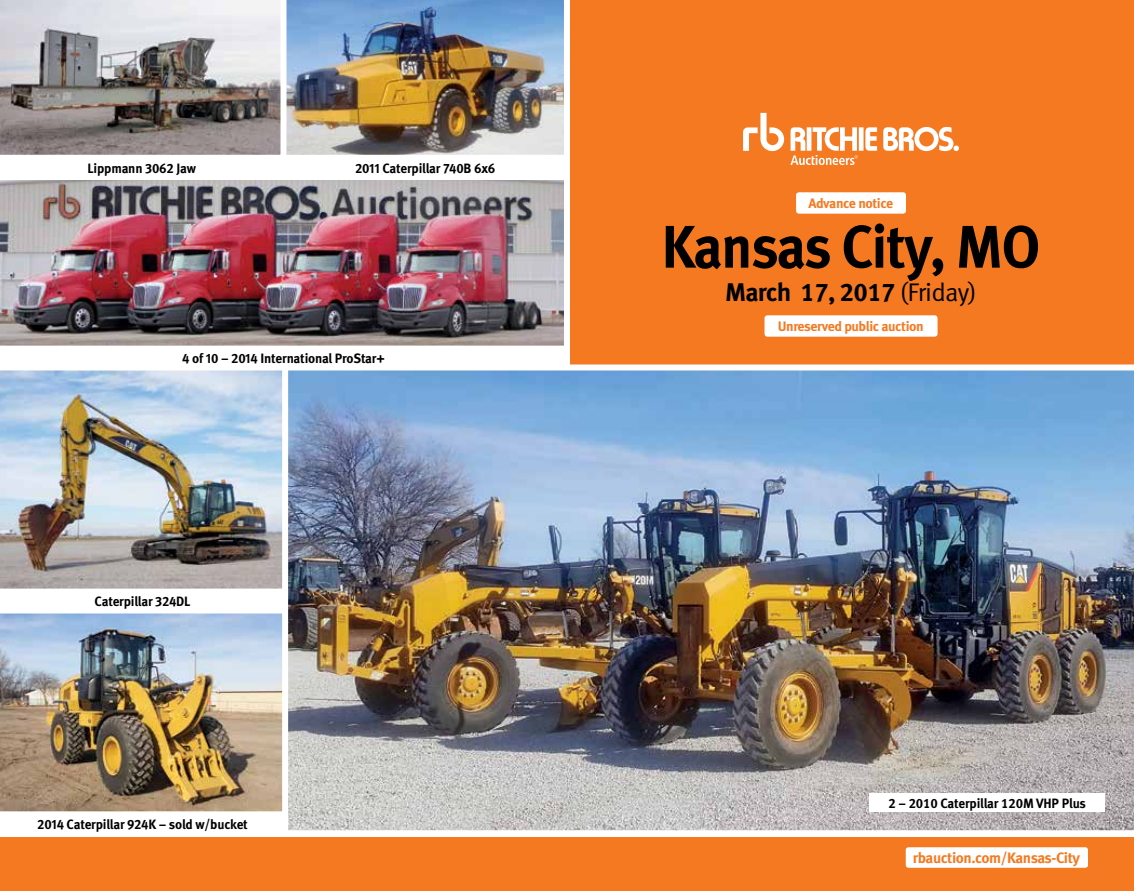
<style>
.page{position:relative;width:1134px;height:891px;background:#fff}
.page>*{position:absolute;margin:0;border:0;box-sizing:border-box;transform-origin:0 0}
.t1{font:700 60px "Meta Pro";letter-spacing:-.03em;color:#000;scale:.95 1}
.t2{font:700 25.5px "Meta Pro";letter-spacing:-.03em;color:#000}
.t3{font:700 15px "Meta Pro";letter-spacing:-.03em;color:#f47920}
.t4{font:700 13.65px "Meta Pro";letter-spacing:-.03em;color:#f47920}
.t5{font:700 13.5px "Meta Pro";letter-spacing:-.015em;color:#000}
.s1{font-weight:400}
</style>
<div class="page">
<div style="left:570px;top:0;width:564px;height:365px;background:#f47920"></div>
<div style="left:0;top:837px;width:1134px;height:54px;background:#f47920"></div>
<div style="left:906px;top:847px;width:182px;height:21px;background:#fff;border-radius:3px"></div>
<div style="left:796px;top:192px;width:110px;height:22px;background:#fff;border-radius:3px"></div>
<div style="left:765px;top:315px;width:173px;height:22px;background:#fff;border-radius:3px"></div>
<svg style="left:743px;top:113px;width:41px;height:38px"></svg>
<svg style="left:790px;top:127px;width:169px;height:38px"></svg>
<img style="left:288px;top:370px;width:846px;height:461px">
<div style="left:869px;top:793px;width:236px;height:19px;background:#fff"></div>
<img style="left:286px;top:0;width:278px;height:155px">
<svg style="left:0;top:0;width:281px;height:155px;background:#a29e9e"></svg>
<img style="left:0;top:180px;width:564px;height:166px">
<img style="left:0;top:370px;width:283px;height:219px">
<img style="left:0;top:613px;width:283px;height:199px">
<p class="t5" style="left:88px;top:157px;width:110px">Lippmann 3062 Jaw</p>
<p class="t5" style="left:355px;top:157px;width:142px">2011 Caterpillar 740B 6x6</p>
<p class="t5" style="left:182px;top:348px;width:204px">4 of 10 – 2014 International ProStar+</p>
<p class="t5" style="left:95px;top:591px;width:97px">Caterpillar 324DL</p>
<p class="t5" style="left:37px;top:814px;width:212px">2014 Caterpillar 924K – sold w/bucket</p>
<p class="t4" style="left:808px;top:193px;width:86px">Advance notice</p>
<h1 class="t1" style="left:661px;top:200px;width:401px">Kansas City, MO</h1>
<h2 class="t2" style="left:725px;top:272px;width:253px">March 17, 2017 <span class="s1">(Friday)</span></h2>
<p class="t4" style="left:778px;top:316px;width:148px">Unreserved public auction</p>
<p class="t5" style="left:889px;top:792px;width:199px">2 – 2010 Caterpillar 120M VHP Plus</p>
<p class="t3" style="left:913px;top:846px;width:169px">rbauction.com/Kansas-City</p>
</div>
